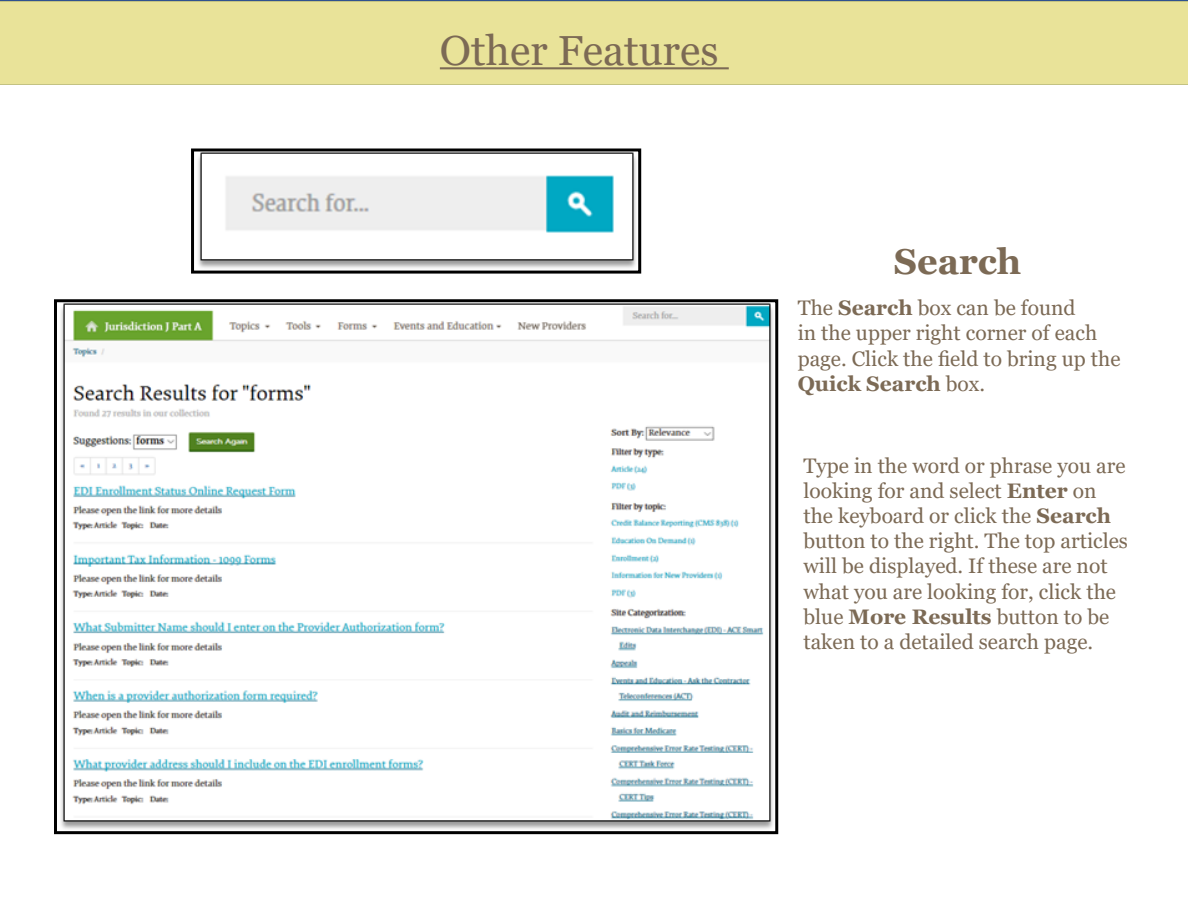
<style>
.page{position:relative;width:1188px;height:918px;background:#fff}
.page>*{position:absolute;margin:0;border:0;box-sizing:border-box;transform-origin:0 0}
.t1{font:42px "Georgia";color:#7c6a55}
.t2{font:700 36px "Georgia";color:#7c6a55}
.t3{font:21px/25.2px "Georgia";color:#7c6a55}
.t4{font:700 21px "Georgia";color:#7c6a55}
.s1{font-weight:700}
.s2{font-weight:400}
</style>
<div class="page">
<hr style="left:440px;top:67px;width:289px;height:2px;background:#7c6a55">
<svg style="left:54px;top:148px;width:725px;height:687px"></svg>
<p class="t1" style="left:440px;top:25px;width:280px">Other Features</p>
<p class="t2" style="left:894px;top:238px;width:129px">Search</p>
<p class="t3" style="left:798px;top:296px;width:301px">The <span class="s1">Search</span> box can be found in the upper right corner of each</p>
<p class="t3" style="left:798px;top:346px;width:324px">page. Click the field to bring up the</p>
<p class="t4" style="left:798px;top:370px;width:189px">Quick Search <span class="s2">box.</span></p>
<p class="t3" style="left:803px;top:453px;width:326px">Type in the word or phrase you are looking for and select <span class="s1">Enter</span> on the keyboard or click the <span class="s1">Search </span>button to the right. The top articles will be displayed. If these are not what you are looking for, click the blue <span class="s1">More Results</span> button to be taken to a detailed search page.</p>
</div>
